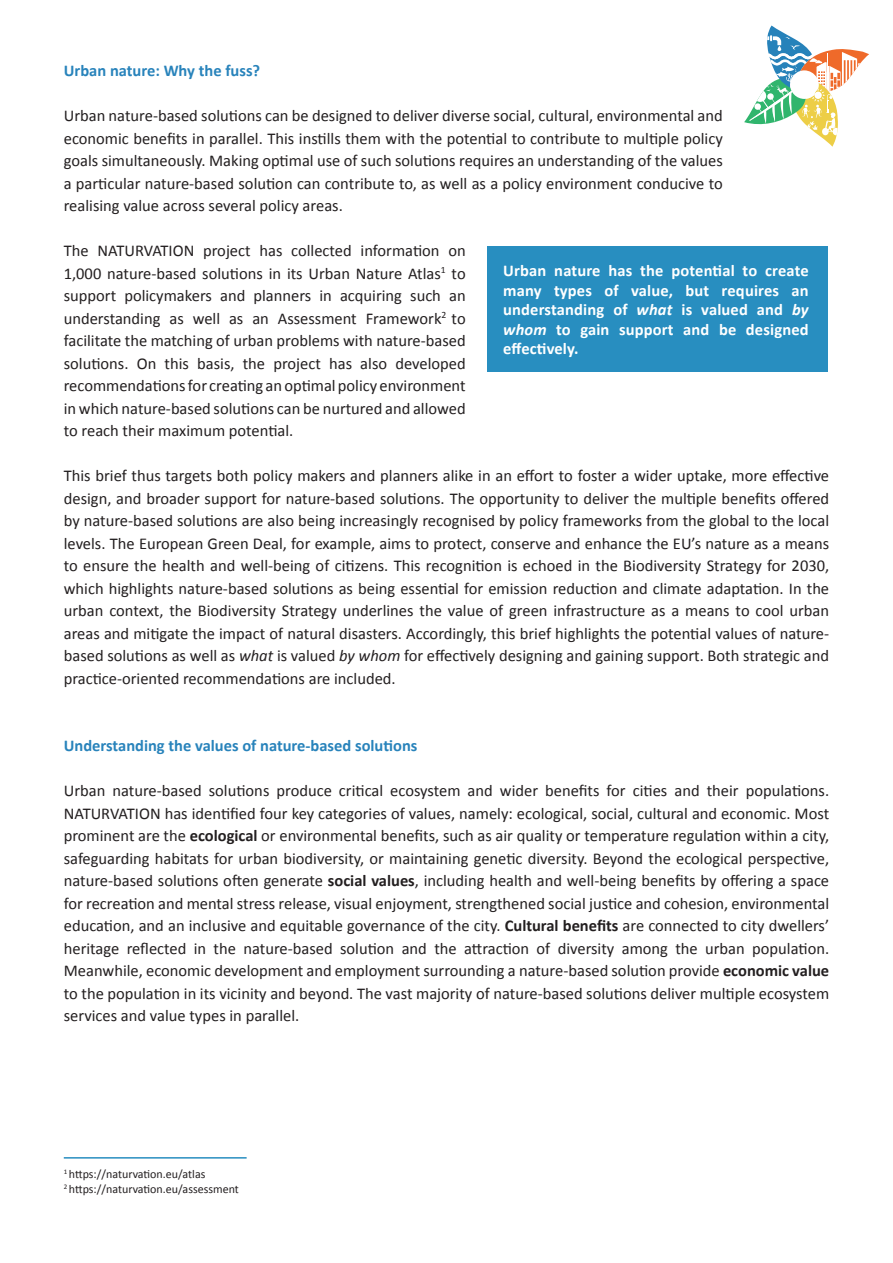
<style>
.page{position:relative;width:893px;height:1263px;background:#fff}
.page>*{position:absolute;margin:0;border:0;box-sizing:border-box;transform-origin:0 0}
.t1{font:16.5px/22.5px "Calibri";color:#231f20;text-align:justify}
.t2{font:700 16.5px/19.5px "Calibri";letter-spacing:.01em;color:#fff;text-align:justify}
.t3{font:700 16.5px "Calibri";color:#2883bb}
.t4{font:12px/15px "Calibri";color:#231f20}
.s1{font-style:italic}
.s2{font-weight:700}
</style>
<div class="page">
<svg style="left:744px;top:26px;width:125px;height:121px"></svg>
<hr style="left:64px;top:1157px;width:183px;height:1px;background:#288ec0">
<div style="left:487px;top:247px;width:340px;height:125px;background:#288ec0"></div>
<p class="t3" style="left:64px;top:59px;width:198px">Urban nature: Why the fuss?</p>
<p class="t1" style="left:64px;top:104px;width:661px">Urban nature-based solutions can be designed to deliver diverse social, cultural, environmental and economic benefits in parallel. This instills them with the potential to contribute to multiple policy goals simultaneously. Making optimal use of such solutions requires an understanding of the values a particular nature-based solution can contribute to, as well as a policy environment conducive to realising value across several policy areas.</p>
<p class="t1" style="left:64px;top:239px;width:403px">The NATURVATION project has collected information on 1,000 nature-based solutions in its Urban Nature Atlas<sup>1</sup> to support policymakers and planners in acquiring such an understanding as well as an Assessment Framework<sup>2</sup> to facilitate the matching of urban problems with nature-based solutions. On this basis, the project has also developed recommendations for creating an optimal policy environment in which nature-based solutions can be nurtured and allowed to reach their maximum potential.</p>
<p class="t1" style="left:64px;top:464px;width:767px">This brief thus targets both policy makers and planners alike in an effort to foster a wider uptake, more effective design, and broader support for nature-based solutions. The opportunity to deliver the multiple benefits offered by nature-based solutions are also being increasingly recognised by policy frameworks from the global to the local levels. The European Green Deal, for example, aims to protect, conserve and enhance the EU’s nature as a means to ensure the health and well-being of citizens. This recognition is echoed in the Biodiversity Strategy for 2030, which highlights nature-based solutions as being essential for emission reduction and climate adaptation. In the urban context, the Biodiversity Strategy underlines the value of green infrastructure as a means to cool urban areas and mitigate the impact of natural disasters. Accordingly, this brief highlights the potential values of nature&shy;based solutions as well as <span class="s1">what</span> is valued <span class="s1">by whom</span> for effectively designing and gaining support. Both strategic and practice-oriented recommendations are included.</p>
<p class="t2" style="left:503px;top:261px;width:307px">Urban nature has the potential to create many types of value, but requires an understanding of <span class="s1">what</span> is valued and <span class="s1">by whom</span> to gain support and be designed effectively.</p>
<p class="t3" style="left:64px;top:734px;width:355px">Understanding the values of nature-based solutions</p>
<p class="t1" style="left:64px;top:779px;width:767px">Urban nature-based solutions produce critical ecosystem and wider benefits for cities and their populations.<br>NATURVATION has identified four key categories of values, namely: ecological, social, cultural and economic. Most prominent are the <span class="s2">ecological</span> or environmental benefits, such as air quality or temperature regulation within a city, safeguarding habitats for urban biodiversity, or maintaining genetic diversity. Beyond the ecological perspective, nature-based solutions often generate <span class="s2">social values</span>, including health and well-being benefits by offering a space for recreation and mental stress release, visual enjoyment, strengthened social justice and cohesion, environmental education, and an inclusive and equitable governance of the city. <span class="s2">Cultural benefits</span> are connected to city dwellers’ heritage reflected in the nature-based solution and the attraction of diversity among the urban population.<br>Meanwhile, economic development and employment surrounding a nature-based solution provide <span class="s2">economic value </span>to the population in its vicinity and beyond. The vast majority of nature-based solutions deliver multiple ecosystem services and value types in parallel.</p>
<p class="t4" style="left:64px;top:1166px;width:177px"><sup>1</sup> https://naturvation.eu/atlas<br><sup>2</sup> https://naturvation.eu/assessment</p>
</div>
